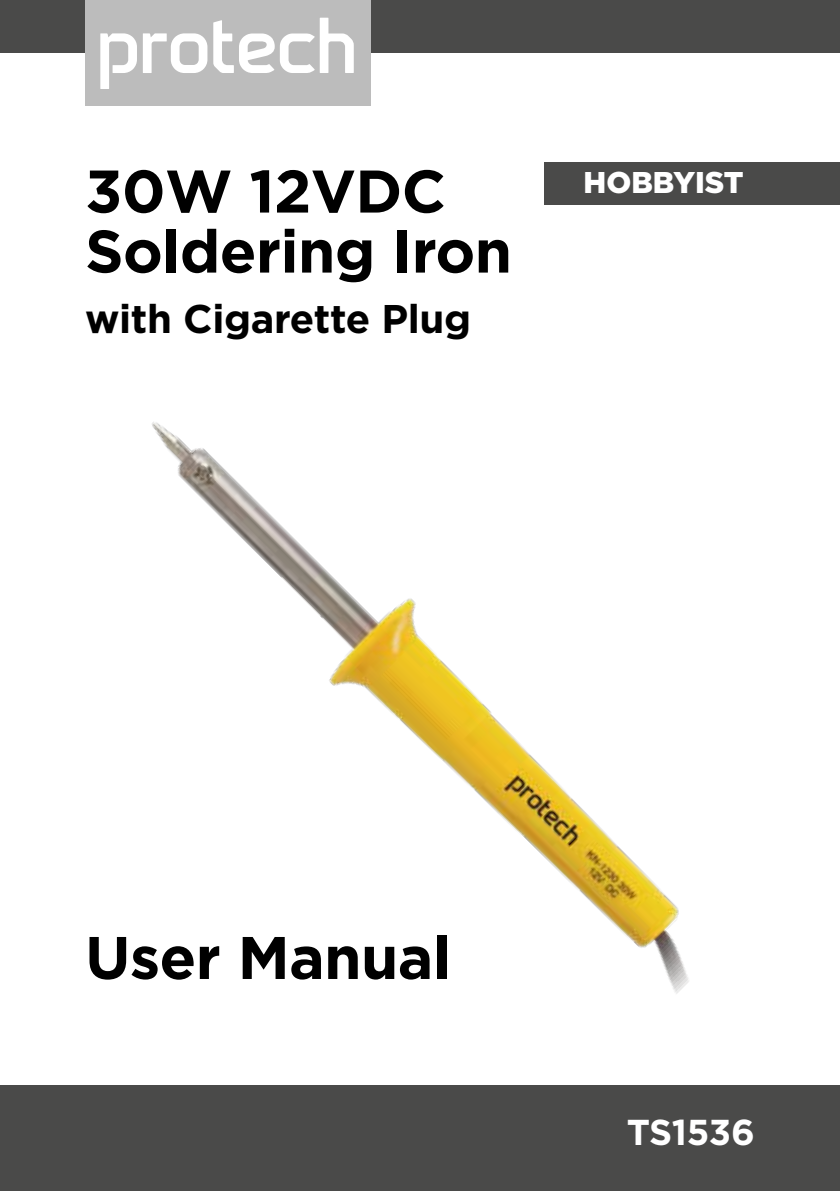
<style>
.page{position:relative;width:840px;height:1191px;background:#fff}
.page>*{position:absolute;margin:0;border:0;box-sizing:border-box;transform-origin:0 0}
.t1{font:700 60px/60px "Gotham HTF";letter-spacing:-.01em;color:#000}
.t2{font:700 40px "Gotham HTF";letter-spacing:-.01em;color:#000}
.t3{font:700 36px "Gotham HTF";letter-spacing:-.01em;color:#fff}
.t4{font:900 30px "Gotham HTF";color:#fff}
</style>
<div class="page">
<div style="left:0;top:1085px;width:839px;height:106px;background:#4a4a49"></div>
<div style="left:0;top:0;width:839px;height:53px;background:#4a4a49"></div>
<div style="left:85px;top:0;width:285px;height:105px;background:#bcbcbc"></div>
<svg style="left:213px;top:20px;width:61px;height:53px"></svg>
<svg style="left:280px;top:18px;width:73px;height:55px"></svg>
<svg style="left:100px;top:33px;width:37px;height:56px"></svg>
<svg style="left:143px;top:33px;width:64px;height:40px"></svg>
<div style="left:543px;top:162px;width:296px;height:42px;background:#4a4a49"></div>
<img style="left:152px;top:422px;width:537px;height:572px">
<p class="t1" style="left:85px;top:160px;width:428px">30W 12VDC<br>Soldering Iron</p>
<p class="t2" style="left:85px;top:295px;width:387px">with Cigarette Plug</p>
<p class="t4" style="left:583px;top:165px;width:162px">HOBBYIST</p>
<p class="t1" style="left:85px;top:926px;width:367px">User Manual</p>
<p class="t3" style="left:626px;top:1111px;width:129px">TS1536</p>
</div>
